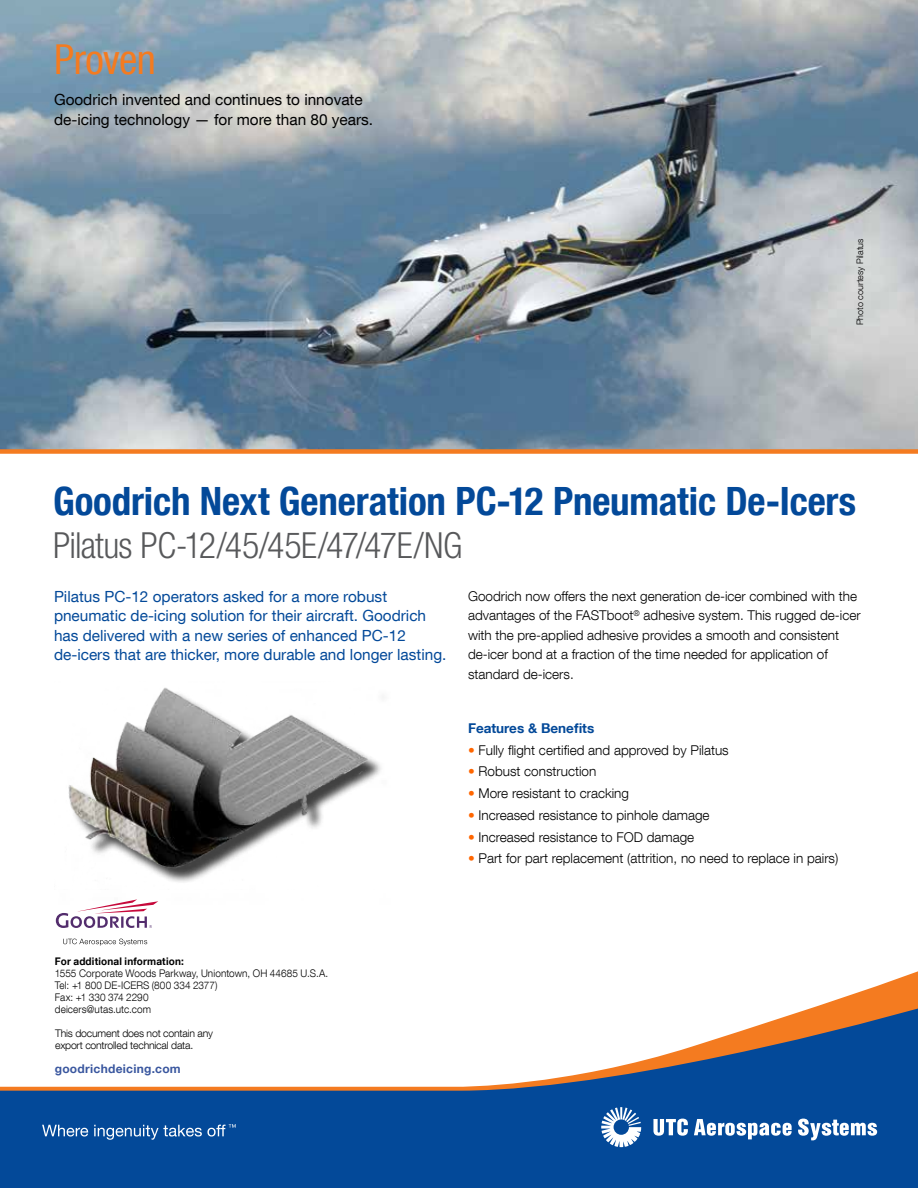
<style>
.page{position:relative;width:918px;height:1188px;background:#fff}
.page>*{position:absolute;margin:0;border:0;box-sizing:border-box;transform-origin:0 0}
.t1{font:condensed 41.25px "Helvetica Neue LT Com";letter-spacing:-.015em;color:#f47b20}
.t2{font:700 condensed 39px "Helvetica Neue LT Com";letter-spacing:-.005em;color:#034999}
.t3{font:300 condensed 36px "Helvetica Neue LT Com";letter-spacing:-.02em;color:#58595b}
.t4{font:15.3px/19.5px "Helvetica Neue LT Com";color:#034999}
.t5{font:15.3px/19.5px "Helvetica Neue LT Com";color:#000}
.t6{font:300 13.5px/19.5px "Helvetica Neue LT Com";color:#000}
.t7{font:700 13.5px "Helvetica Neue LT Com";color:#034999}
.t8{font:700 12px "Helvetica Neue LT Com";letter-spacing:.025em;color:#3a579f}
.t9{font:300 10.5px/12px "Helvetica Neue LT Com";letter-spacing:-.005em;color:#000;scale:.95 1}
.t10{font:300 10.5px/12px "Helvetica Neue LT Com";letter-spacing:-.005em;color:#000}
.t11{font:700 10.5px "Helvetica Neue LT Com";letter-spacing:.015em;color:#000;scale:.95 1}
.t12{font:300 9px "Helvetica Neue LT Com";color:#000}
.s1{color:#f60}
</style>
<div class="page">
<div style="left:0;top:1091px;width:918px;height:97px;background:#034999"></div>
<svg style="left:0;top:971px;width:918px;height:120px"></svg>
<svg style="left:601px;top:1107px;width:40px;height:40px"></svg>
<svg style="left:653px;top:1119px;width:35px;height:17px"></svg>
<svg style="left:798px;top:1119px;width:79px;height:21px"></svg>
<svg style="left:694px;top:1119px;width:98px;height:20px"></svg>
<svg style="left:42px;top:1125px;width:46px;height:12px"></svg>
<svg style="left:94px;top:1124px;width:142px;height:16px;background:#376eae"></svg>
<img style="left:0;top:0;width:918px;height:449px">
<div style="left:0;top:449px;width:918px;height:5px;background:#f47b20"></div>
<img style="left:68px;top:687px;width:307px;height:195px">
<svg style="left:63px;top:939px;width:84px;height:7px"></svg>
<svg style="left:56px;top:899px;width:102px;height:29px"></svg>
<h1 class="t1" style="left:54px;top:35px;width:103px">Proven</h1>
<p class="t5" style="left:54px;top:89px;width:321px">Goodrich invented and continues to innovate de-icing technology — for more than 80 years.</p>
<p class="t12" style="left:854px;top:325px;width:88px;rotate:-90deg">Photo courtesy Pilatus</p>
<h2 class="t2" style="left:53px;top:478px;width:805px">Goodrich Next Generation PC-12 Pneumatic De-Icers</h2>
<h3 class="t3" style="left:53px;top:525px;width:411px">Pilatus PC-12/45/45E/47/47E/NG</h3>
<p class="t4" style="left:54px;top:586px;width:394px">Pilatus PC-12 operators asked for a more robust pneumatic de-icing solution for their aircraft. Goodrich has delivered with a new series of enhanced PC-12 de-icers that are thicker, more durable and longer lasting.</p>
<p class="t6" style="left:468px;top:586px;width:394px">Goodrich now offers the next generation de-icer combined with the advantages of the FASTboot<sup>®</sup> adhesive system. This rugged de-icer with the pre-applied adhesive provides a smooth and consistent de-icer bond at a fraction of the time needed for application of standard de-icers.</p>
<p class="t7" style="left:468px;top:720px;width:128px">Features &amp; Benefits</p>
<p class="t6" style="left:468px;top:740px;width:262px"><span class="s1">•</span> Fully flight certified and approved by Pilatus</p>
<p class="t6" style="left:468px;top:762px;width:130px"><span class="s1">•</span> Robust construction</p>
<p class="t6" style="left:468px;top:783px;width:163px"><span class="s1">•</span> More resistant to cracking</p>
<p class="t6" style="left:468px;top:805px;width:243px"><span class="s1">•</span> Increased resistance to pinhole damage</p>
<p class="t6" style="left:468px;top:827px;width:228px"><span class="s1">•</span> Increased resistance to FOD damage</p>
<p class="t6" style="left:468px;top:849px;width:372px"><span class="s1">•</span> Part for part replacement (attrition, no need to replace in pairs)</p>
<p class="t11" style="left:55px;top:955px;width:137px">For additional information:</p>
<p class="t9" style="left:55px;top:967px;width:289px">1555 Corporate Woods Parkway, Uniontown, OH 44685 U.S.A.<br>Tel: +1 800 DE-ICERS (800 334 2377)<br>Fax: +1 330 374 2290<br>deicers@utas.utc.com</p>
<p class="t10" style="left:55px;top:1027px;width:159px">This document does not contain any export controlled technical data.</p>
<p class="t8" style="left:55px;top:1061px;width:128px">goodrichdeicing.com</p>
</div>
